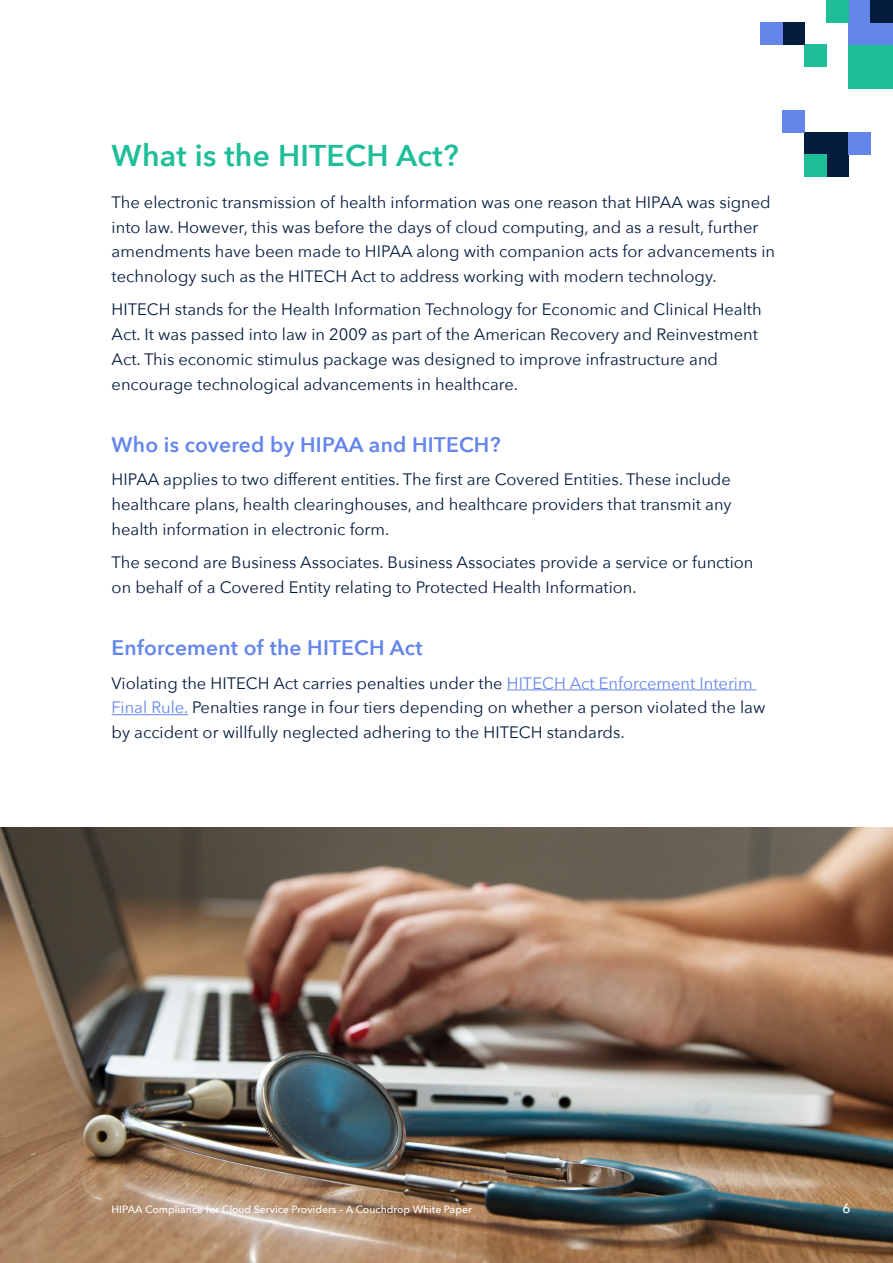
<style>
.page{position:relative;width:893px;height:1263px;background:#fff}
.page>*{position:absolute;margin:0;border:0;box-sizing:border-box;transform-origin:0 0}
.t1{font:600 30px "Avenir Next";letter-spacing:.01em;color:#1ebe99}
.t2{font:600 21px "Avenir Next";letter-spacing:.01em;color:#6485ea}
.t3{font:16.5px/24.8px "Avenir Next";color:#041b3e}
.t4{font:500 13.5px "Avenir Next";color:#fff}
.t5{font:500 10.5px "Avenir Next";color:#fff}
.s1{color:#6485ea}
</style>
<div class="page">
<div style="left:849px;top:44px;width:44px;height:44px;background:#1ebe99"></div>
<div style="left:849px;top:0;width:44px;height:44px;background:#6485ea"></div>
<div style="left:804px;top:133px;width:45px;height:44px;background:#041b3e"></div>
<div style="left:871px;top:0;width:22px;height:22px;background:#041b3e"></div>
<div style="left:826px;top:0;width:23px;height:22px;background:#1ebe99"></div>
<div style="left:804px;top:44px;width:22px;height:22px;background:#1ebe99"></div>
<div style="left:804px;top:155px;width:22px;height:22px;background:#1ebe99"></div>
<div style="left:782px;top:111px;width:22px;height:22px;background:#6485ea"></div>
<div style="left:849px;top:133px;width:22px;height:22px;background:#6485ea"></div>
<div style="left:782px;top:22px;width:22px;height:22px;background:#041b3e"></div>
<div style="left:760px;top:22px;width:22px;height:22px;background:#6485ea"></div>
<hr style="left:507px;top:689px;width:250px;height:1px;background:#6485ea">
<hr style="left:112px;top:714px;width:76px;height:1px;background:#6485ea">
<img style="left:0;top:828px;width:893px;height:435px">
<h1 class="t1" style="left:112px;top:130px;width:349px">What is the HITECH Act?</h1>
<p class="t3" style="left:112px;top:189px;width:665px">The electronic transmission of health information was one reason that HIPAA was signed into law. However, this was before the days of cloud computing, and as a result, further amendments have been made to HIPAA along with companion acts for advancements in technology such as the HITECH Act to address working with modern technology.</p>
<p class="t3" style="left:112px;top:297px;width:652px">HITECH stands for the Health Information Technology for Economic and Clinical Health Act. It was passed into law in 2009 as part of the American Recovery and Reinvestment Act. This economic stimulus package was designed to improve infrastructure and encourage technological advancements in healthcare.</p>
<p class="t2" style="left:112px;top:427px;width:390px">Who is covered by HIPAA and HITECH?</p>
<p class="t3" style="left:112px;top:467px;width:621px;text-align:justify">HIPAA applies to two different entities. The first are Covered Entities. These include healthcare plans, health clearinghouses, and healthcare providers that transmit any health information in electronic form.</p>
<p class="t3" style="left:112px;top:549px;width:643px">The second are Business Associates. Business Associates provide a service or function on behalf of a Covered Entity relating to Protected Health Information.</p>
<p class="t2" style="left:112px;top:630px;width:312px">Enforcement of the HITECH Act</p>
<p class="t3" style="left:112px;top:670px;width:655px">Violating the HITECH Act carries penalties under the <span class="s1">HITECH Act Enforcement Interim<br>Final Rule.</span> Penalties range in four tiers depending on whether a person violated the law by accident or willfully neglected adhering to the HITECH standards.</p>
<p class="t5" style="left:112px;top:1200px;width:362px">HIPAA Compliance for Cloud Service Providers – A Couchdrop White Paper</p>
<p class="t4" style="left:842px;top:1197px;width:10px">6</p>
</div>
